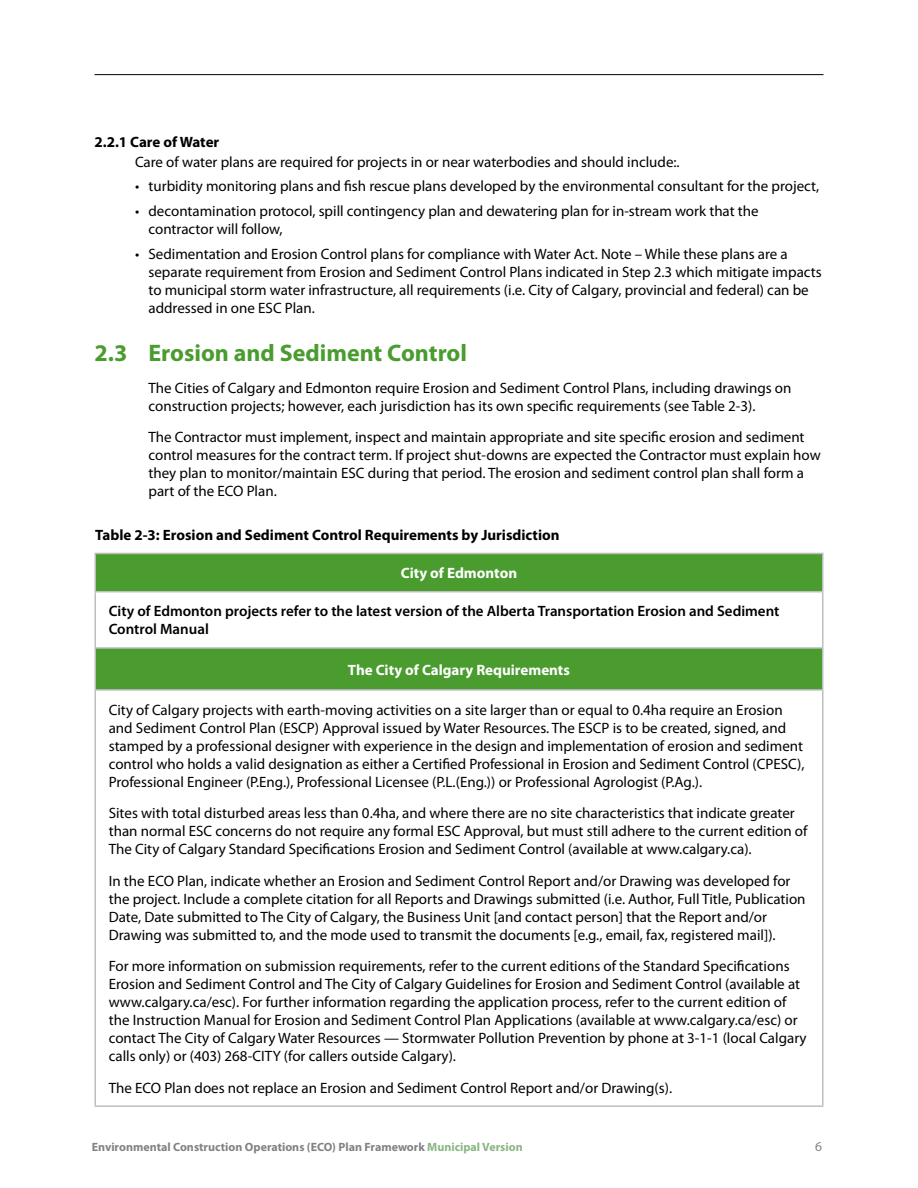
<style>
.page{position:relative;width:918px;height:1188px;background:#fff}
.page>*{position:absolute;margin:0;border:0;box-sizing:border-box;transform-origin:0 0}
.t1{font:700 24px "Myriad Pro";color:#4a9c2f}
.t2{font:15px/18px "Myriad Pro";color:#000}
.t3{font:600 15px/18px "Myriad Pro";color:#000}
.t4{font:700 15px "Myriad Pro";color:#000}
.t5{font:700 15px "Myriad Pro";color:#fff}
.t6{font:13.5px "Myriad Pro";color:#808284}
.t7{font:700 12px "Myriad Pro";color:#808284}
.s1{color:#8ab683}
</style>
<div class="page">
<hr style="left:94px;top:74px;width:730px;height:1px;background:#000">
<div style="left:95px;top:553px;width:728px;height:39px;background:#4a9c2f"></div>
<div style="left:95px;top:648px;width:728px;height:42px;background:#4a9c2f"></div>
<hr style="left:822px;top:592px;width:2px;height:55px;background:#bcbec0">
<hr style="left:822px;top:691px;width:2px;height:414px;background:#bcbec0">
<hr style="left:94px;top:1105px;width:730px;height:2px;background:#bcbec0">
<hr style="left:94px;top:554px;width:2px;height:37px;background:#bcbec0">
<hr style="left:822px;top:554px;width:2px;height:37px;background:#bcbec0">
<hr style="left:94px;top:553px;width:730px;height:1px;background:#bcbec0">
<hr style="left:94px;top:591px;width:730px;height:1px;background:#bcbec0">
<hr style="left:94px;top:592px;width:2px;height:55px;background:#bcbec0">
<hr style="left:94px;top:691px;width:2px;height:414px;background:#bcbec0">
<hr style="left:94px;top:647px;width:730px;height:2px;background:#bcbec0">
<hr style="left:94px;top:649px;width:2px;height:40px;background:#bcbec0">
<hr style="left:822px;top:649px;width:2px;height:40px;background:#bcbec0">
<hr style="left:94px;top:689px;width:730px;height:2px;background:#bcbec0">
<p class="t4" style="left:94px;top:132px;width:126px">2.2.1 Care of Water</p>
<p class="t2" style="left:135px;top:152px;width:546px">Care of water plans are required for projects in or near waterbodies and should include:.</p>
<p class="t2" style="left:135px;top:177px;width:686px">• turbidity monitoring plans and fish rescue plans developed by the environmental consultant for the project,</p>
<p class="t2" style="left:148px;top:202px;width:612px;text-indent:-14px">• decontamination protocol, spill contingency plan and dewatering plan for in-stream work that the contractor will follow,</p>
<p class="t2" style="left:148px;top:245px;width:675px;text-indent:-14px">• Sedimentation and Erosion Control plans for compliance with Water Act. Note – While these plans are a separate requirement from Erosion and Sediment Control Plans indicated in Step 2.3 which mitigate impacts to municipal storm water infrastructure, all requirements (i.e. City of Calgary, provincial and federal) can be addressed in one ESC Plan.</p>
<h1 class="t1" style="left:94px;top:338px;width:374px">2.3 Erosion and Sediment Control</h1>
<p class="t2" style="left:148px;top:379px;width:644px">The Cities of Calgary and Edmonton require Erosion and Sediment Control Plans, including drawings on construction projects; however, each jurisdiction has its own specific requirements (see Table 2-3).</p>
<p class="t2" style="left:148px;top:428px;width:674px">The Contractor must implement, inspect and maintain appropriate and site specific erosion and sediment control measures for the contract term. If project shut-downs are expected the Contractor must explain how they plan to monitor/maintain ESC during that period. The erosion and sediment control plan shall form a part of the ECO Plan.</p>
<p class="t4" style="left:95px;top:525px;width:466px">Table 2-3: Erosion and Sediment Control Requirements by Jurisdiction</p>
<p class="t5" style="left:401px;top:563px;width:118px">City of Edmonton</p>
<p class="t3" style="left:109px;top:602px;width:672px">City of Edmonton projects refer to the latest version of the Alberta Transportation Erosion and Sediment<br>Control Manual</p>
<p class="t5" style="left:348px;top:660px;width:223px">The City of Calgary Requirements</p>
<p class="t2" style="left:109px;top:700px;width:697px">City of Calgary projects with earth-moving activities on a site larger than or equal to 0.4ha require an Erosion and Sediment Control Plan (ESCP) Approval issued by Water Resources. The ESCP is to be created, signed, and stamped by a professional designer with experience in the design and implementation of erosion and sediment control who holds a valid designation as either a Certified Professional in Erosion and Sediment Control (CPESC), Professional Engineer (P.Eng.), Professional Licensee (P.L.(Eng.)) or Professional Agrologist (P.Ag.).</p>
<p class="t2" style="left:109px;top:804px;width:700px">Sites with total disturbed areas less than 0.4ha, and where there are no site characteristics that indicate greater than normal ESC concerns do not require any formal ESC Approval, but must still adhere to the current edition of<br>The City of Calgary Standard Specifications Erosion and Sediment Control (available at www.calgary.ca).</p>
<p class="t2" style="left:109px;top:871px;width:698px">In the ECO Plan, indicate whether an Erosion and Sediment Control Report and/or Drawing was developed for the project. Include a complete citation for all Reports and Drawings submitted (i.e. Author, Full Title, Publication Date, Date submitted to The City of Calgary, the Business Unit [and contact person] that the Report and/or Drawing was submitted to, and the mode used to transmit the documents [e.g., email, fax, registered mail]).</p>
<p class="t2" style="left:109px;top:957px;width:699px">For more information on submission requirements, refer to the current editions of the Standard Specifications Erosion and Sediment Control and The City of Calgary Guidelines for Erosion and Sediment Control (available at www.calgary.ca/esc). For further information regarding the application process, refer to the current edition of the Instruction Manual for Erosion and Sediment Control Plan Applications (available at www.calgary.ca/esc) or contact The City of Calgary Water Resources — Stormwater Pollution Prevention by phone at 3-1-1 (local Calgary calls only) or (403) 268-CITY (for callers outside Calgary).</p>
<p class="t2" style="left:109px;top:1078px;width:565px">The ECO Plan does not replace an Erosion and Sediment Control Report and/or Drawing(s).</p>
<p class="t7" style="left:92px;top:1139px;width:432px">Environmental Construction Operations (ECO) Plan Framework <span class="s1">Municipal Version</span></p>
<p class="t6" style="left:815px;top:1138px;width:8px">6</p>
</div>
